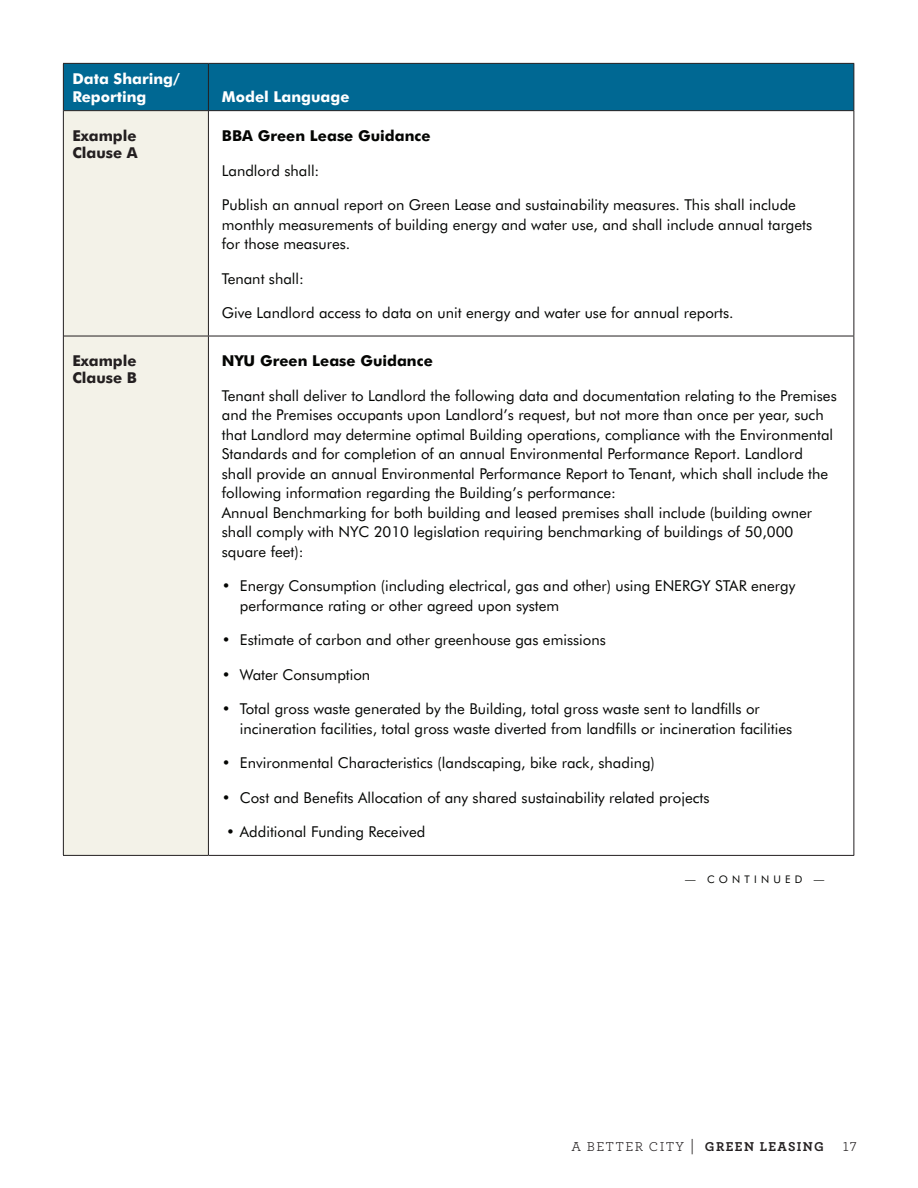
<style>
.page{position:relative;width:918px;height:1188px;background:#fff}
.page>*{position:absolute;margin:0;border:0;box-sizing:border-box;transform-origin:0 0}
.t1{font:15px/19.5px "Futura BT";color:#040503}
.t2{font:700 15px "Futura BT";color:#040503}
.t3{font:700 15px/17.2px "Futura BT";color:#fff}
.t4{font:700 15px/17.2px "Futura BT";color:#231f20}
.t5{font:700 13.5px "Archer Pro";letter-spacing:.1em;color:#231f20}
.t6{font:13.5px "Archer Pro";color:#231f20}
.t7{font:10.5px "Futura BT";letter-spacing:.4em;color:#040503}
.s1{font-weight:400}
.s2{font-weight:400;font-size:16.5px}
</style>
<div class="page">
<div style="left:64px;top:64px;width:790px;height:46px;background:#006893"></div>
<div style="left:64px;top:111px;width:144px;height:744px;background:#f3f2e8"></div>
<hr style="left:63px;top:64px;width:1px;height:47px;background:#231f20">
<hr style="left:63px;top:63px;width:145px;height:1px;background:#231f20">
<hr style="left:63px;top:855px;width:145px;height:1px;background:#231f20">
<hr style="left:208px;top:63px;width:646px;height:1px;background:#231f20">
<hr style="left:208px;top:855px;width:646px;height:1px;background:#231f20">
<hr style="left:208px;top:64px;width:1px;height:46px;background:#231f20">
<hr style="left:854px;top:64px;width:1px;height:46px;background:#231f20">
<hr style="left:63px;top:111px;width:1px;height:225px;background:#231f20">
<hr style="left:63px;top:336px;width:1px;height:519px;background:#231f20">
<hr style="left:64px;top:110px;width:144px;height:1px;background:#231f20">
<hr style="left:64px;top:336px;width:144px;height:1px;background:#231f20">
<hr style="left:208px;top:110px;width:646px;height:1px;background:#231f20">
<hr style="left:208px;top:111px;width:1px;height:225px;background:#231f20">
<hr style="left:854px;top:111px;width:1px;height:225px;background:#231f20">
<hr style="left:208px;top:336px;width:646px;height:1px;background:#231f20">
<hr style="left:208px;top:336px;width:1px;height:519px;background:#231f20">
<hr style="left:854px;top:336px;width:1px;height:519px;background:#231f20">
<p class="t3" style="left:72px;top:70px;width:109px">Data Sharing/<br>Reporting</p>
<p class="t3" style="left:222px;top:88px;width:129px">Model Language</p>
<p class="t4" style="left:72px;top:127px;width:67px">Example<br>Clause A</p>
<p class="t2" style="left:222px;top:127px;width:210px">BBA Green Lease Guidance</p>
<p class="t1" style="left:222px;top:160px;width:99px">Landlord shall:</p>
<p class="t1" style="left:222px;top:195px;width:592px">Publish an annual report on Green Lease and sustainability measures. This shall include monthly measurements of building energy and water use, and shall include annual targets for those measures.</p>
<p class="t1" style="left:222px;top:268px;width:84px">Tenant shall:</p>
<p class="t1" style="left:222px;top:303px;width:513px">Give Landlord access to data on unit energy and water use for annual reports.</p>
<p class="t4" style="left:72px;top:352px;width:66px">Example<br>Clause B</p>
<p class="t2" style="left:222px;top:352px;width:212px">NYU Green Lease Guidance</p>
<p class="t1" style="left:222px;top:386px;width:616px">Tenant shall deliver to Landlord the following data and documentation relating to the Premises and the Premises occupants upon Landlord’s request, but not more than once per year, such that Landlord may determine optimal Building operations, compliance with the Environmental Standards and for completion of an annual Environmental Performance Report. Landlord shall provide an annual Environmental Performance Report to Tenant, which shall include the following information regarding the Building’s performance:<br>Annual Benchmarking for both building and leased premises shall include (building owner shall comply with NYC</p>
<p class="t1" style="left:374px;top:522px;width:421px">2010 legislation requiring benchmarking of buildings of 50,000</p>
<p class="t1" style="left:222px;top:542px;width:83px">square feet):</p>
<p class="t1" style="left:240px;top:576px;width:557px;text-indent:-18px">• Energy Consumption (including electrical, gas and other) using ENERGY STAR energy performance rating or other agreed upon system</p>
<p class="t1" style="left:222px;top:630px;width:385px">• Estimate of carbon and other greenhouse gas emissions</p>
<p class="t1" style="left:222px;top:665px;width:150px">• Water Consumption</p>
<p class="t1" style="left:240px;top:699px;width:554px;text-indent:-18px">• Total gross waste generated by the Building, total gross waste sent to landfills or incineration facilities, total gross waste diverted from landfills or incineration facilities</p>
<p class="t1" style="left:222px;top:753px;width:435px">• Environmental Characteristics (landscaping, bike rack, shading)</p>
<p class="t1" style="left:222px;top:788px;width:489px">• Cost and Benefits Allocation of any shared sustainability related projects</p>
<p class="t1" style="left:226px;top:822px;width:201px">• Additional Funding Received</p>
<p class="t7" style="left:685px;top:873px;width:141px">— continued —</p>
<p class="t6" style="left:571px;top:1137px;width:35px">A BETTE</p>
<p class="t5" style="left:635px;top:1136px;width:191px"><span class="s1">R CITY</span> <span class="s2">|</span> GREEN LEASING</p>
<p class="t6" style="left:843px;top:1137px;width:15px">17</p>
</div>
